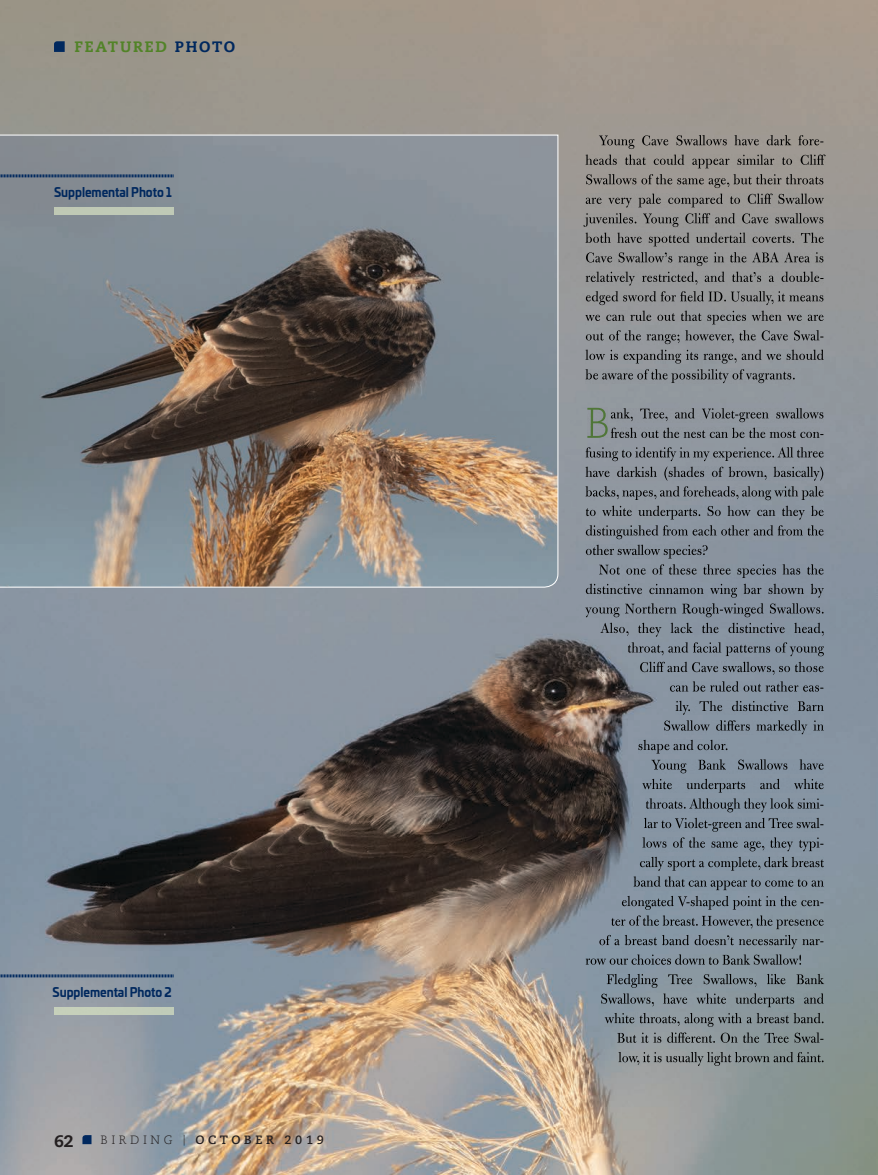
<style>
.page{position:relative;width:878px;height:1175px;background:#fff}
.page>*{position:absolute;margin:0;border:0;box-sizing:border-box;transform-origin:0 0}
.t1{font:800 16.5px "Caecilia LT Std";color:#231f20}
.t2{font:800 15px "Caecilia LT Std";letter-spacing:.12em;color:#528328}
.t3{font:700 12.75px "Univia Pro";letter-spacing:-.005em;color:#00285e;scale:.9 1}
.t4{font:700 12px "Caecilia LT Std";letter-spacing:.3em;color:#231f20}
.s1{color:#00285e}
.s2{font-weight:300}
.s3{font-weight:300;font-size:10.5px}
</style>
<div class="page">
<img style="left:0;top:0;width:878px;height:1174px">
<svg style="left:0;top:134px;width:558px;height:454px;background:#7f7e7d"></svg>
<svg style="left:54px;top:41px;width:11px;height:11px"></svg>
<svg style="left:82px;top:1135px;width:9px;height:9px"></svg>
<img style="left:599px;top:135px;width:220px;height:14px">
<img style="left:585px;top:154px;width:240px;height:14px">
<img style="left:586px;top:174px;width:237px;height:14px">
<img style="left:585px;top:194px;width:239px;height:14px">
<img style="left:583px;top:213px;width:241px;height:14px">
<img style="left:585px;top:232px;width:239px;height:14px">
<img style="left:586px;top:252px;width:238px;height:14px">
<img style="left:585px;top:272px;width:238px;height:14px">
<img style="left:586px;top:291px;width:238px;height:14px">
<img style="left:585px;top:310px;width:238px;height:14px">
<img style="left:586px;top:330px;width:233px;height:14px">
<img style="left:585px;top:350px;width:239px;height:14px">
<img style="left:585px;top:369px;width:209px;height:14px">
<img style="left:587px;top:408px;width:20px;height:30px">
<img style="left:611px;top:408px;width:213px;height:14px">
<img style="left:611px;top:428px;width:208px;height:10px">
<img style="left:585px;top:447px;width:239px;height:14px">
<img style="left:585px;top:466px;width:239px;height:15px">
<img style="left:585px;top:486px;width:238px;height:14px">
<img style="left:586px;top:506px;width:237px;height:14px">
<img style="left:586px;top:525px;width:237px;height:14px">
<img style="left:586px;top:544px;width:121px;height:14px">
<img style="left:599px;top:564px;width:224px;height:14px">
<img style="left:586px;top:584px;width:238px;height:14px">
<img style="left:585px;top:603px;width:238px;height:14px">
<img style="left:600px;top:622px;width:223px;height:15px">
<img style="left:628px;top:642px;width:196px;height:14px">
<img style="left:640px;top:662px;width:184px;height:12px">
<img style="left:670px;top:681px;width:149px;height:10px">
<img style="left:675px;top:700px;width:149px;height:15px">
<img style="left:664px;top:720px;width:160px;height:14px">
<img style="left:638px;top:740px;width:89px;height:13px">
<img style="left:651px;top:759px;width:172px;height:14px">
<img style="left:642px;top:778px;width:182px;height:14px">
<img style="left:646px;top:798px;width:173px;height:14px">
<img style="left:644px;top:818px;width:175px;height:14px">
<img style="left:642px;top:837px;width:177px;height:14px">
<img style="left:640px;top:856px;width:184px;height:15px">
<img style="left:633px;top:876px;width:191px;height:14px">
<img style="left:622px;top:896px;width:197px;height:14px">
<img style="left:611px;top:915px;width:213px;height:14px">
<img style="left:599px;top:934px;width:220px;height:15px">
<img style="left:585px;top:954px;width:216px;height:10px">
<img style="left:606px;top:974px;width:218px;height:14px">
<img style="left:601px;top:993px;width:223px;height:14px">
<img style="left:604px;top:1012px;width:219px;height:15px">
<img style="left:617px;top:1032px;width:202px;height:10px">
<img style="left:618px;top:1052px;width:205px;height:14px">
<svg style="left:0;top:174px;width:174px;height:3px"></svg>
<svg style="left:0;top:974px;width:174px;height:3px"></svg>
<img style="left:54px;top:207px;width:119px;height:8px">
<img style="left:54px;top:1007px;width:119px;height:7px">
<p class="t2" style="left:75px;top:37px;width:162px">FEATURED <span class="s1">PHOTO</span></p>
<p class="t3" style="left:54px;top:182px;width:132px">Supplemental Photo 1</p>
<p class="t3" style="left:53px;top:981px;width:134px">Supplemental Photo 2</p>
<p class="t1" style="left:54px;top:1131px;width:21px">62</p>
<p class="t4" style="left:100px;top:1132px;width:225px"><span class="s2">BIRDING</span> <span class="s3">|</span> OCTOBER 2019</p>
</div>
